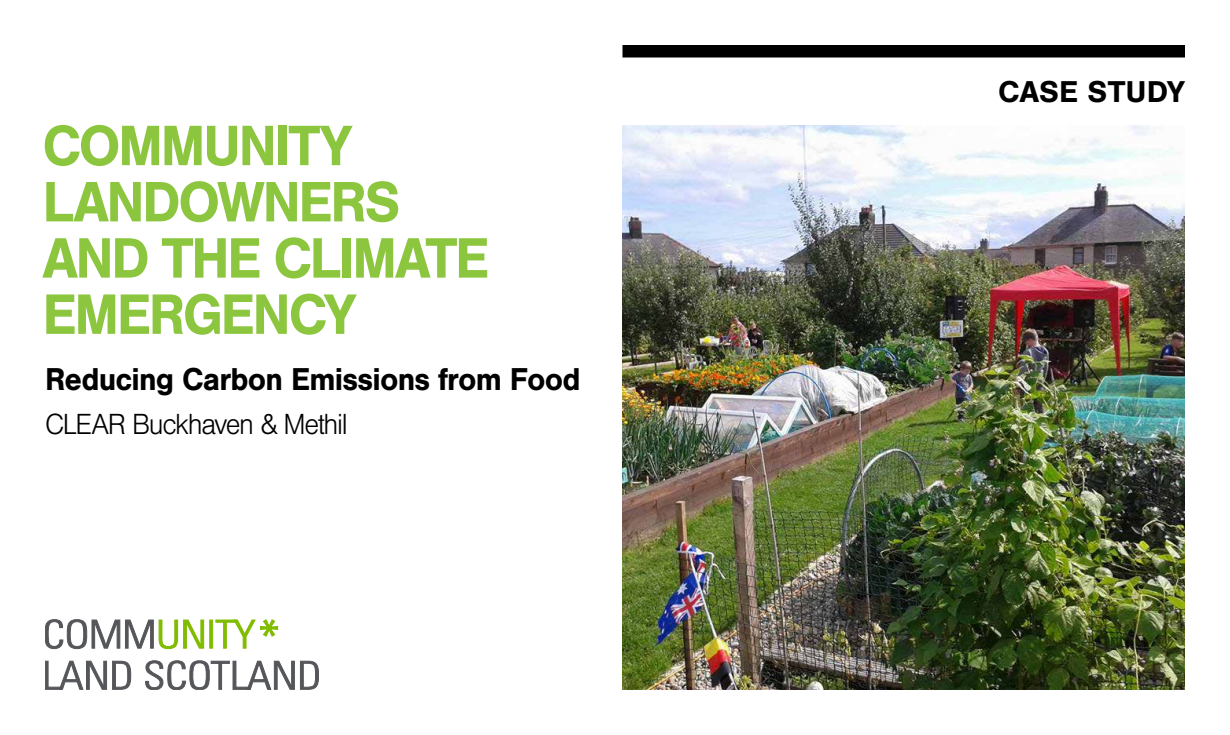
<style>
.page{position:relative;width:1230px;height:735px;background:#fff}
.page>*{position:absolute;margin:0;border:0;box-sizing:border-box;transform-origin:0 0}
.t1{font:700 59px/56.2px "Nimbus San";letter-spacing:-.045em;color:#8cc63f;scale:.95 1}
.t2{font:700 32.75px "Nimbus San";letter-spacing:-.025em;color:#000;scale:.95 1}
.t3{font:700 31.25px "Nimbus San";color:#000}
.t4{font:300 30.12px "Nimbus San";letter-spacing:-.045em;color:#000;scale:.95 1}
</style>
<div class="page">
<div style="left:622px;top:45px;width:563px;height:13px;background:#000"></div>
<svg style="left:45px;top:661px;width:86px;height:29px"></svg>
<svg style="left:145px;top:660px;width:174px;height:30px"></svg>
<svg style="left:45px;top:619px;width:159px;height:30px"></svg>
<hr style="left:210px;top:620px;width:3px;height:28px;background:#80bc00">
<svg style="left:216px;top:619px;width:62px;height:30px"></svg>
<img style="left:622px;top:125px;width:563px;height:565px">
<p class="t1" style="left:42px;top:118px;width:472px">COMMUNITY<br>LANDOWNERS<br>AND THE CLIMATE<br>EMERGENCY</p>
<p class="t2" style="left:45px;top:361px;width:565px">Reducing Carbon Emissions from Food</p>
<p class="t4" style="left:45px;top:408px;width:320px">CLEAR Buckhaven &amp; Methil</p>
<p class="t3" style="left:998px;top:74px;width:188px">CASE STUDY</p>
</div>
